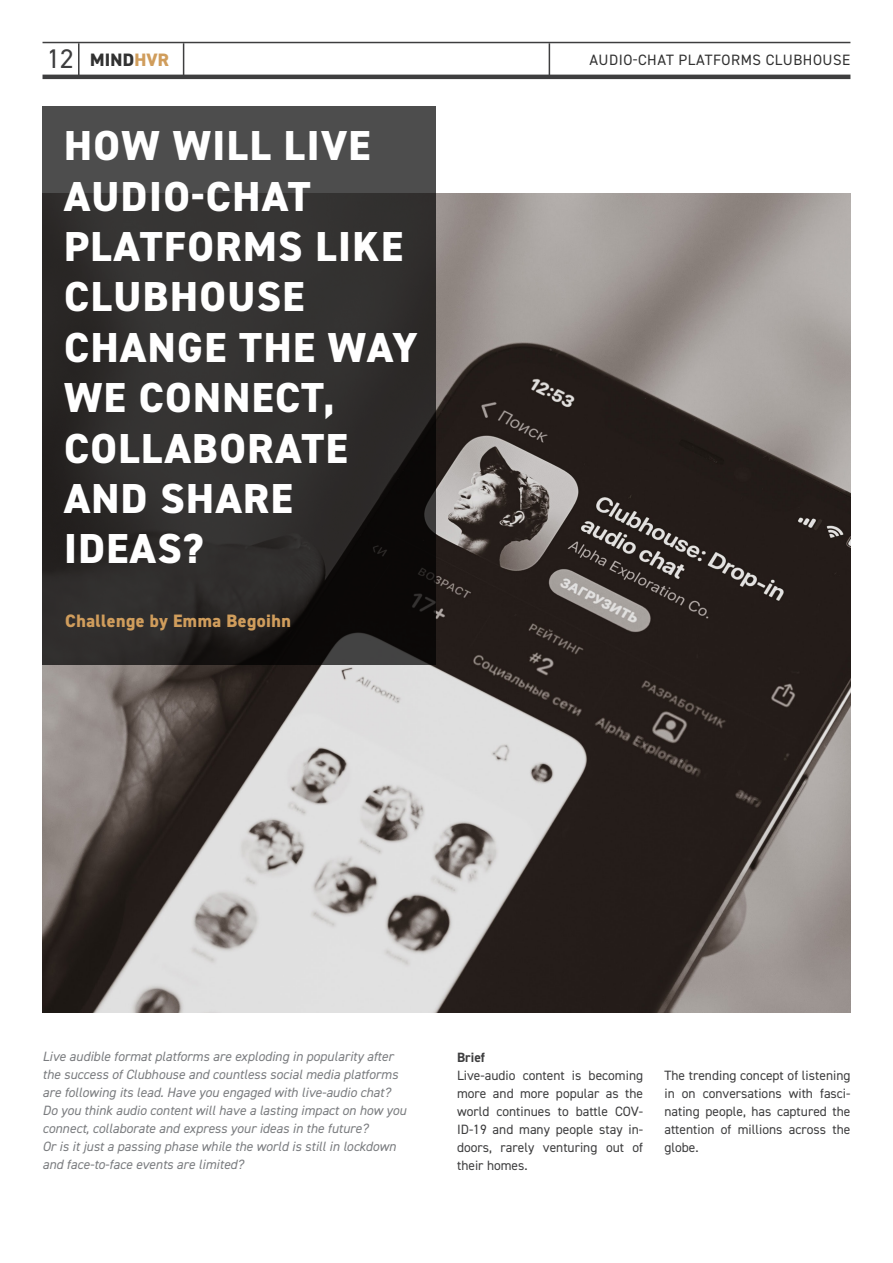
<style>
.page{position:relative;width:893px;height:1263px;background:#fff}
.page>*{position:absolute;margin:0;border:0;box-sizing:border-box;transform-origin:0 0}
._52pt_TITLE{font:800 42px/50.4px "DIN2014";letter-spacing:.035em;color:#fff}
.NEWSLTR{font:800 18px "DIN2014";letter-spacing:.025em;color:#d09d5c}
.t1{font:800 18px "DIN2014";letter-spacing:.01em;color:#313131}
._52pt_TITLE-2{font:15px "DIN2014";letter-spacing:.035em;color:#313131}
.Italic_body{font:italic 13.5px/18px "DIN2014";color:#7a7c7f}
.Body_intro{font:13.5px/18px "DIN2014";color:#3e3e3f;text-align:justify}
.Body_intro-2{font:700 13.5px "DIN2014";color:#3e3e3f}
.s1{font-weight:400;font-size:27px;color:#3e3e3f}
.s2{color:#d09d5c}
</style>
<div class="page">
<hr style="left:43px;top:42px;width:807px;height:1px;background:#3e3e3f">
<hr style="left:78px;top:43px;width:2px;height:34px;background:#3e3e3f">
<hr style="left:183px;top:43px;width:1px;height:34px;background:#3e3e3f">
<hr style="left:549px;top:43px;width:1px;height:34px;background:#3e3e3f">
<hr style="left:43px;top:75px;width:807px;height:4px;background:#3e3e3f">
<img style="left:43px;top:193px;width:807px;height:820px">
<svg style="left:43px;top:106px;width:393px;height:559px;background:#312f2e"></svg>
<h2 class="t1" style="left:47px;top:48px;width:124px"><span class="s1">12</span> MIND<span class="s2">HVR</span></h2>
<p class="_52pt_TITLE" style="left:64px;top:121px;width:355px">HOW WILL LIVE<br>AUDIO-CHAT<br>PLATFORMS LIKE<br>CLUBHOUSE<br>CHANGE THE WAY<br>WE CONNECT,<br>COLLABORATE<br>AND SHARE<br>IDEAS?</p>
<p class="NEWSLTR" style="left:65px;top:609px;width:227px">Challenge by Emma Begoihn</p>
<p class="_52pt_TITLE-2" style="left:589px;top:50px;width:262px">AUDIO-CHAT PLATFORMS CLUBHOUSE</p>
<p class="Italic_body" style="left:43px;top:1047px;width:352px">Live audible format platforms are exploding in popularity after</p>
<p class="Italic_body" style="left:43px;top:1065px;width:357px">the success of Clubhouse and countless social media platforms</p>
<p class="Italic_body" style="left:43px;top:1083px;width:365px">are following its lead. Have you engaged with live-audio chat?<br>Do you think audio content will have a lasting impact on how you connect, collaborate and express your ideas in the future?<br>Or is it just a passing phase while the world is still in lockdown and face-to-face events are limited?</p>
<p class="Body_intro-2" style="left:457px;top:1048px;width:29px">Brief</p>
<p class="Body_intro" style="left:457px;top:1066px;width:188px">Live-audio content is becoming more and more popular as the world continues to battle COV-ID-19 and many people stay in&shy;doors, rarely venturing out of their homes.</p>
<p class="Body_intro" style="left:664px;top:1066px;width:188px">The trending concept of listening in on conversations with fasci&shy;nating people, has captured the attention of millions across the globe.</p>
</div>
